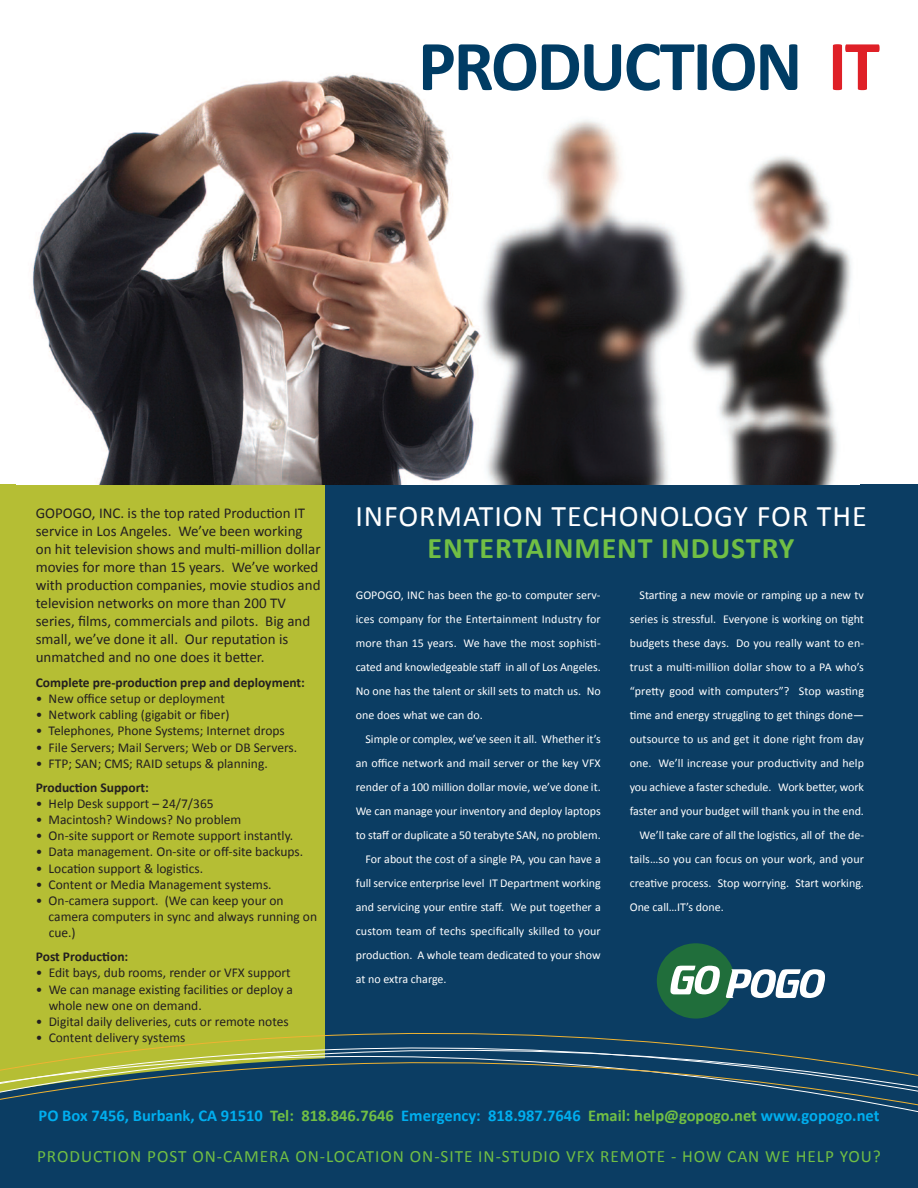
<style>
.page{position:relative;width:918px;height:1188px;background:#fff}
.page>*{position:absolute;margin:0;border:0;box-sizing:border-box;transform-origin:0 0}
.t1{font:700 72px "Calibri";letter-spacing:-.03em;color:#003c64}
.t2{font:30px "Calibri";letter-spacing:.03em;color:#fff}
.t3{font:700 30px "Calibri";letter-spacing:.03em;color:#71bf44}
.t4{font:17.25px "Calibri";letter-spacing:.055em;color:#71bf44}
.t5{font:700 16.5px "Calibri";color:#00aeef}
.t6{font:15px/18px "Calibri";color:#231f20}
.t7{font:13.5px/16.2px "Calibri";color:#231f20}
.t8{font:700 13.5px "Calibri";color:#231f20}
.t9{font:12px/24px "Calibri";color:#fff;text-align:justify}
.s1{color:#df2027}
.s2{color:#71bf44}
</style>
<div class="page">
<div style="left:303px;top:485px;width:615px;height:659px;background:#0b3d63"></div>
<div style="left:0;top:485px;width:325px;height:674px;background:#b5be34"></div>
<div style="left:0;top:1114px;width:918px;height:74px;background:#0b3d63"></div>
<svg style="left:0;top:1107px;width:918px;height:7px"></svg>
<svg style="left:0;top:1078px;width:918px;height:29px"></svg>
<svg style="left:0;top:1033px;width:918px;height:45px"></svg>
<div style="left:657px;top:943px;width:78px;height:76px;background:#206e3b;border-radius:50%"></div>
<svg style="left:670px;top:966px;width:50px;height:28px"></svg>
<svg style="left:726px;top:969px;width:99px;height:29px"></svg>
<img style="left:31px;top:74px;width:820px;height:411px">
<h1 class="t1" style="left:418px;top:21px;width:463px">PRODUCTION <span class="s1">IT</span></h1>
<p class="t6" style="left:36px;top:504px;width:286px">GOPOGO, INC. is the top rated Production IT service in Los Angeles. We’ve been working on hit television shows and multi-million dollar movies for more than 15 years. We’ve worked with production companies, movie studios and television networks on more than 200 TV series, films, commercials and pilots. Big and small, we’ve done it all. Our reputation is unmatched and no one does it better.</p>
<p class="t8" style="left:36px;top:674px;width:271px">Complete pre-production prep and deployment:</p>
<p class="t7" style="left:36px;top:690px;width:191px">• New office setup or deployment</p>
<p class="t7" style="left:36px;top:706px;width:195px">• Network cabling (gigabit or fiber)</p>
<p class="t7" style="left:36px;top:723px;width:251px">• Telephones, Phone Systems; Internet drops</p>
<p class="t7" style="left:36px;top:739px;width:263px">• File Servers; Mail Servers; Web or DB Servers.</p>
<p class="t7" style="left:36px;top:755px;width:234px">• FTP; SAN; CMS; RAID setups &amp; planning.</p>
<p class="t8" style="left:36px;top:779px;width:115px">Production Support:</p>
<p class="t7" style="left:36px;top:795px;width:179px">• Help Desk support – 24/7/365</p>
<p class="t7" style="left:36px;top:811px;width:207px">• Macintosh? Windows? No problem</p>
<p class="t7" style="left:36px;top:827px;width:259px">• On-site support or Remote support instantly.</p>
<p class="t7" style="left:36px;top:844px;width:269px">• Data management. On-site or off-site backups.</p>
<p class="t7" style="left:36px;top:860px;width:169px">• Location support &amp; logistics.</p>
<p class="t7" style="left:36px;top:876px;width:237px">• Content or Media Management systems.</p>
<p class="t7" style="left:49px;top:892px;width:270px;text-indent:-13px">• On-camera support. (We can keep your on camera computers in sync and always running on cue.)</p>
<p class="t8" style="left:36px;top:948px;width:94px">Post Production:</p>
<p class="t7" style="left:36px;top:965px;width:257px">• Edit bays, dub rooms, render or VFX support</p>
<p class="t7" style="left:49px;top:981px;width:246px;text-indent:-13px">• We can manage existing facilities or deploy a whole new one on demand.</p>
<p class="t7" style="left:36px;top:1013px;width:254px">• Digital daily deliveries, cuts or remote notes</p>
<p class="t7" style="left:36px;top:1029px;width:151px">• Content delivery systems</p>
<h2 class="t2" style="left:355px;top:498px;width:513px">INFORMATION TECHONOLOGY FOR THE</h2>
<h2 class="t3" style="left:428px;top:529px;width:368px">ENTERTAINMENT INDUSTRY</h2>
<p class="t9" style="left:356px;top:583px;width:247px">GOPOGO, INC has been the go-to computer serv&shy;ices company for the Entertainment Industry for more than 15 years. We have the most sophisti&shy;cated and knowledgeable staff in all of Los Angeles.<br>No one has the talent or skill sets to match us. No one does what we can do.</p>
<p class="t9" style="left:366px;top:727px;width:237px">Simple or complex, we’ve seen it all. Whether it’s</p>
<p class="t9" style="left:356px;top:751px;width:247px">an office network and mail server or the key VFX</p>
<p class="t9" style="left:356px;top:775px;width:247px">render of a 100 million dollar movie, we’ve done it.</p>
<p class="t9" style="left:356px;top:799px;width:247px">We can manage your inventory and deploy laptops</p>
<p class="t9" style="left:356px;top:823px;width:247px">to staff or duplicate a 50 terabyte SAN, no problem.</p>
<p class="t9" style="left:366px;top:847px;width:237px">For about the cost of a single PA, you can have a</p>
<p class="t9" style="left:356px;top:871px;width:247px">full service enterprise level IT Department working</p>
<p class="t9" style="left:356px;top:895px;width:247px">and servicing your entire staff. We put together a</p>
<p class="t9" style="left:356px;top:919px;width:247px">custom team of techs specifically skilled to your</p>
<p class="t9" style="left:356px;top:943px;width:247px">production. A whole team dedicated to your show</p>
<p class="t9" style="left:356px;top:967px;width:92px">at no extra charge.</p>
<p class="t9" style="left:640px;top:583px;width:226px">Starting a new movie or ramping up a new tv</p>
<p class="t9" style="left:630px;top:607px;width:236px">series is stressful. Everyone is working on tight</p>
<p class="t9" style="left:630px;top:631px;width:236px">budgets these days. Do you really want to en-</p>
<p class="t9" style="left:630px;top:655px;width:236px">trust a multi-million dollar show to a PA who’s</p>
<p class="t9" style="left:630px;top:679px;width:236px">“pretty good with computers”? Stop wasting</p>
<p class="t9" style="left:630px;top:703px;width:236px">time and energy struggling to get things done—</p>
<p class="t9" style="left:630px;top:727px;width:236px">outsource to us and get it done right from day</p>
<p class="t9" style="left:630px;top:751px;width:236px">one. We’ll increase your productivity and help</p>
<p class="t9" style="left:630px;top:775px;width:236px">you achieve a faster schedule. Work better, work</p>
<p class="t9" style="left:630px;top:799px;width:236px">faster and your budget will thank you in the end.</p>
<p class="t9" style="left:640px;top:823px;width:226px">We’ll take care of all the logistics, all of the de-</p>
<p class="t9" style="left:630px;top:847px;width:236px">tails…so you can focus on your work, and your</p>
<p class="t9" style="left:630px;top:871px;width:236px">creative process. Stop worrying. Start working.</p>
<p class="t9" style="left:630px;top:895px;width:96px">One call…IT’s done.</p>
<h3 class="t5" style="left:39px;top:1105px;width:842px">PO Box 7456, Burbank, CA 91510 <span class="s2">Tel: 818.846.7646</span> Emergency: 818.987.7646 <span class="s2">Email: help@gopogo.net</span> www.gopogo.net</h3>
<h3 class="t4" style="left:37px;top:1145px;width:845px">PRODUCTION POST ON-CAMERA ON-LOCATION ON-SITE IN-STUDIO VFX REMOTE - HOW CAN WE HELP YOU?</h3>
</div>
